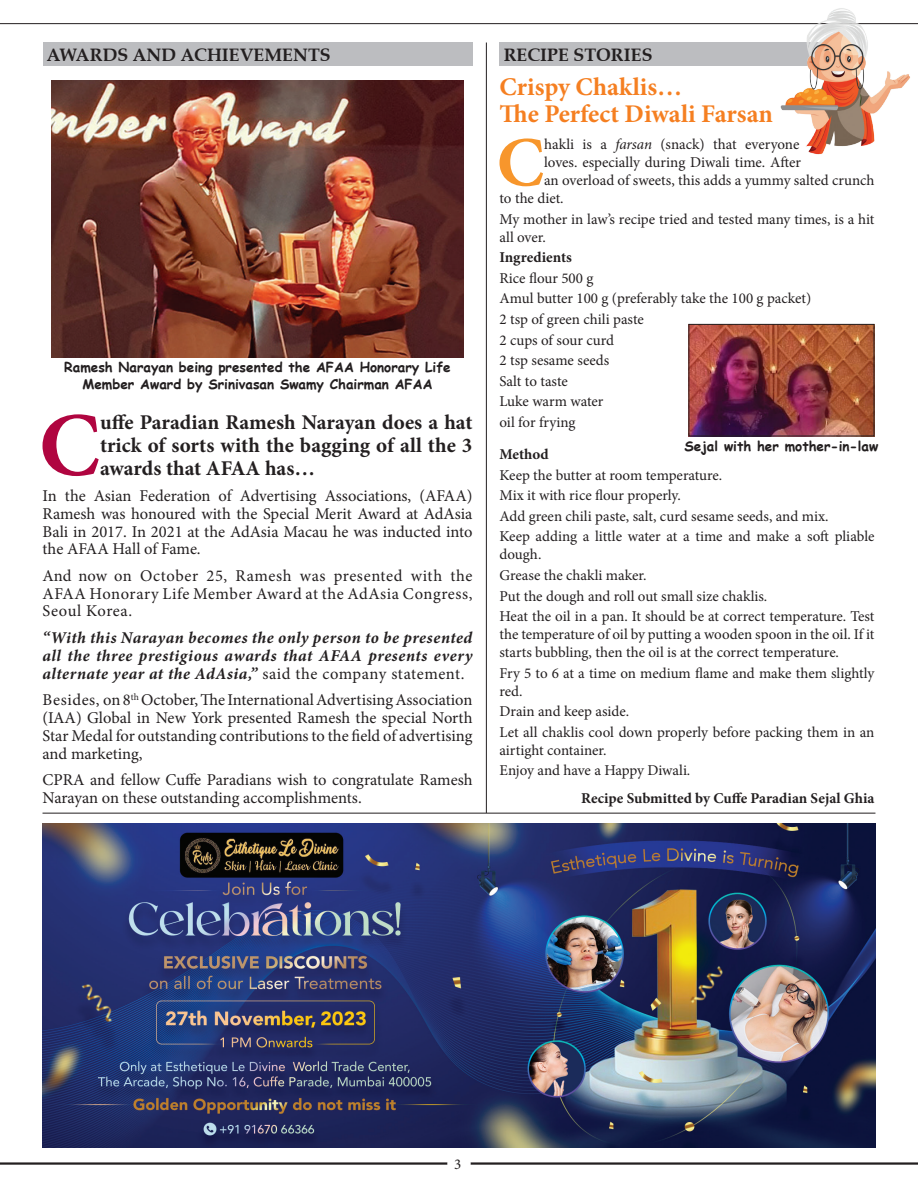
<style>
.page{position:relative;width:918px;height:1188px;background:#fff}
.page>*{position:absolute;margin:0;border:0;box-sizing:border-box;transform-origin:0 0}
.t1{font:700 90.75px "Minion Pro";color:#b00540}
.t2{font:700 70.35px "Minion Pro";color:#f7962c}
.t3{font:700 25.5px/27.5px "Minion Pro";color:#f57f21}
.t4{font:700 21px/22.6px "Minion Pro";color:#231f20;text-align:justify}
.t5{font:700 18px "Zapf Calligraphic 801 BT";color:#231f20}
.t6{font:16.5px/17.9px "Minion Pro";color:#231f20;text-align:justify}
.t7{font:italic 700 16.5px/18px "Minion Pro";letter-spacing:.03em;color:#231f20;text-align:justify}
.t8{font:15px/20.5px "Minion Pro";color:#231f20}
.t9{font:700 15px "Minion Pro";color:#231f20}
.t10{font:700 13.5px/16.5px "Comic Sans MS";color:#231f20;text-align:center}
.s1{font-weight:400;font-style:normal}
.s2{font-style:italic}
</style>
<div class="page">
<hr style="left:0;top:1162px;width:918px;height:3px;background:#231f20">
<div style="left:447px;top:1152px;width:24px;height:23px;background:#fff;border-radius:50%"></div>
<hr style="left:0;top:23px;width:918px;height:1px;background:#231f20">
<img style="left:43px;top:824px;width:832px;height:324px">
<hr style="left:43px;top:813px;width:832px;height:1px;background:#231f20">
<hr style="left:486px;top:43px;width:1px;height:770px;background:#231f20">
<div style="left:43px;top:43px;width:429px;height:23px;background:#bcbdc0"></div>
<div style="left:500px;top:43px;width:355px;height:23px;background:#bcbdc0"></div>
<img style="left:780px;top:8px;width:134px;height:147px">
<img style="left:51px;top:81px;width:413px;height:276px">
<img style="left:690px;top:326px;width:182px;height:108px">
<div style="left:688px;top:324px;width:186px;height:112px;border:1px solid #231f20"></div>
<p class="t5" style="left:47px;top:44px;width:285px">AWARDS AND ACHIEVEMENTS</p>
<p class="t5" style="left:504px;top:44px;width:150px">RECIPE STORIES</p>
<p class="t10" style="left:64px;top:359px;width:388px">Ramesh Narayan being presented the AFAA Honorary Life<br>Member Award by Srinivasan Swamy Chairman AFAA</p>
<h1 class="t1" style="left:39px;top:382px;width:63px">C</h1>
<h3 class="t4" style="left:100px;top:411px;width:374px">uffe Paradian Ramesh Narayan does a hat trick of sorts with the bagging of all the 3 awards that AFAA has…</h3>
<p class="t6" style="left:43px;top:487px;width:432px">In the Asian Federation of Advertising Associations, (AFAA)<br>Ramesh was honoured with the Special Merit Award at AdAsia Bali in 2017. In 2021 at the AdAsia Macau he was inducted into the AFAA Hall of Fame.</p>
<p class="t6" style="left:43px;top:567px;width:431px">And now on October 25, Ramesh was presented with the AFAA Honorary Life Member Award at the AdAsia Congress, Seoul Korea.</p>
<p class="t7" style="left:43px;top:628px;width:432px">“With this Narayan becomes the only person to be presented all the three prestigious awards that AFAA presents every alternate year at the AdAsia,” <span class="s1">said the company statement.</span></p>
<p class="t6" style="left:43px;top:691px;width:432px">Besides, on 8<sup>th</sup> October, The International Advertising Association (IAA) Global in New York presented Ramesh the special North Star Medal for outstanding contributions to the field of advertising and marketing,</p>
<p class="t6" style="left:43px;top:771px;width:431px">CPRA and fellow Cuffe Paradians wish to congratulate Ramesh<br>Narayan on these outstanding accomplishments.</p>
<h3 class="t3" style="left:500px;top:73px;width:275px">Crispy Chaklis…<br>The Perfect Diwali Farsan</h3>
<h2 class="t2" style="left:497px;top:113px;width:49px">C</h2>
<p class="t8" style="left:544px;top:134px;width:257px">hakli is a <span class="s2">farsan</span> (snack) that everyone</p>
<p class="t8" style="left:544px;top:152px;width:258px">loves. especially during Diwali time. After</p>
<p class="t8" style="left:544px;top:170px;width:332px">an overload of sweets, this adds a yummy salted crunch</p>
<p class="t8" style="left:500px;top:188px;width:66px">to the diet.</p>
<p class="t8" style="left:500px;top:210px;width:377px;line-height:18px">My mother in law’s recipe tried and tested many times, is a hit all over.</p>
<p class="t9" style="left:500px;top:247px;width:74px">Ingredients</p>
<p class="t8" style="left:500px;top:268px;width:313px">Rice flour 500 g<br>Amul butter 100 g (preferably take the 100 g packet)<br>2 tsp of green chili paste<br>2 cups of sour curd<br>2 tsp sesame seeds<br>Salt to taste<br>Luke warm water<br>oil for frying</p>
<p class="t9" style="left:500px;top:443px;width:51px">Method</p>
<p class="t8" style="left:500px;top:465px;width:377px">Keep the butter at room temperature.<br>Mix it with rice flour properly.<br>Add green chili paste, salt, curd sesame seeds, and mix.<br>Keep adding a little water at a time and make a soft pliable</p>
<p class="t8" style="left:500px;top:544px;width:377px">dough.<br>Grease the chakli maker.<br>Put the dough and roll out small size chaklis.<br>Heat the oil in a pan. It should be at correct temperature. Test</p>
<p class="t8" style="left:500px;top:625px;width:376px;line-height:18px">the temperature of oil by putting a wooden spoon in the oil. If it starts bubbling, then the oil is at the correct temperature.</p>
<p class="t8" style="left:500px;top:664px;width:377px;line-height:18px">Fry 5 to 6 at a time on medium flame and make them slightly red.</p>
<p class="t8" style="left:500px;top:701px;width:377px">Drain and keep aside.<br>Let all chaklis cool down properly before packing them in an</p>
<p class="t8" style="left:500px;top:740px;width:192px">airtight container.<br>Enjoy and have a Happy Diwali.</p>
<p class="t9" style="left:581px;top:788px;width:295px">Recipe Submitted by Cuffe Paradian Sejal Ghia</p>
<p class="t10" style="left:685px;top:438px;width:195px">Sejal with her mother-in-law</p>
<p class="t8" style="left:454px;top:1154px;width:9px">3</p>
</div>
